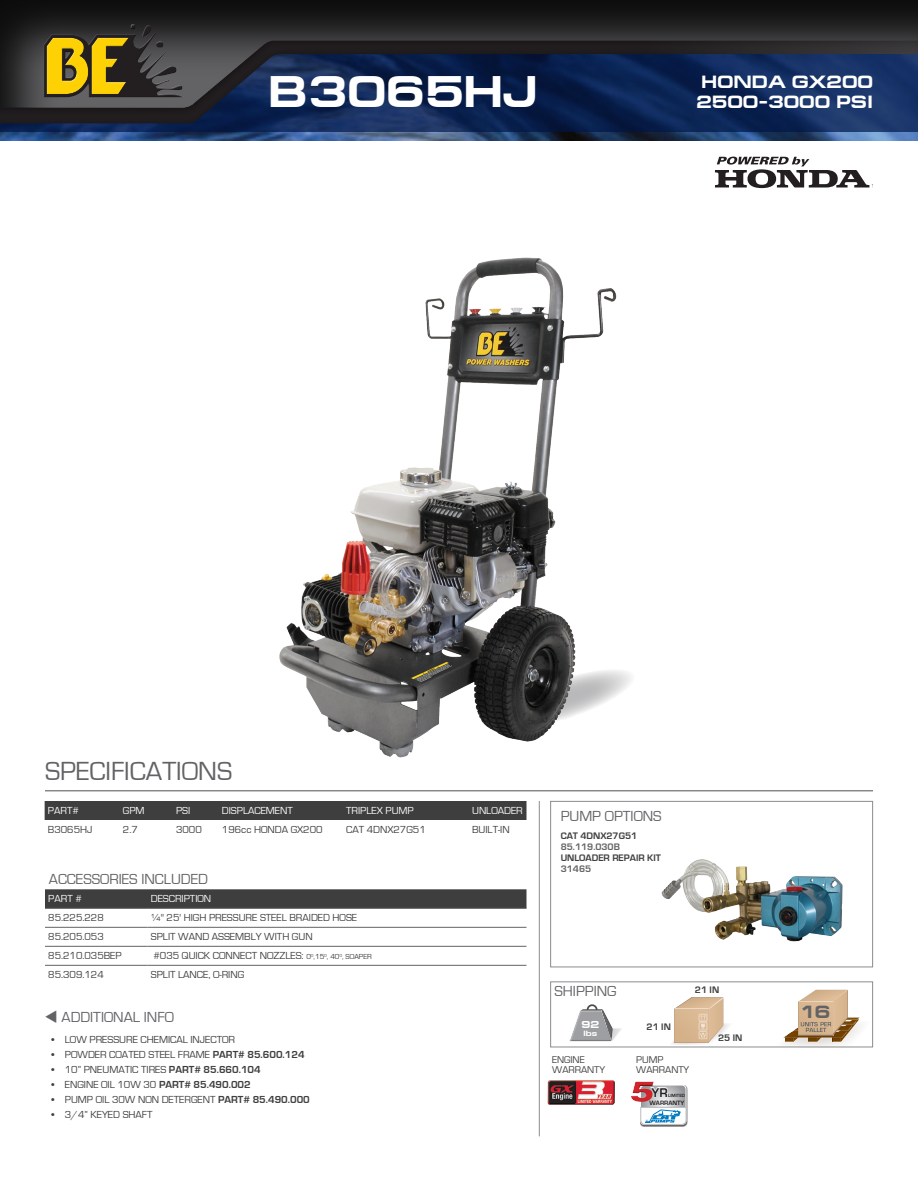
<style>
.page{position:relative;width:918px;height:1188px;background:#fff}
.page>*{position:absolute;margin:0;border:0;box-sizing:border-box;transform-origin:0 0}
.t1{font:700 45px "Europe Ext";color:#fff}
.t2{font:27px "Eurostile";color:#636366}
.t3{font:700 18px/20.2px "Europe Ext";color:#fff}
.t4{font:700 18px "Europe Ext";color:#636366}
.t5{font:15px "Eurostile";color:#636366}
.t6{font:700 13.05px "Eurostile";color:#231f20}
.t7{font:10.5px "Eurostile";color:#3e3e3f}
.t8{font:10.5px "Eurostile";color:#fff}
.t9{font:10.2px/10.2px "Eurostile";color:#3e3e3f}
.t10{font:700 10.2px "Europe Ext";color:#fff}
.t11{font:700 9.75px "Eurostile";color:#3e3e3f}
.t12{font:700 9.75px "Eurostile";color:#636366}
.t13{font:700 7.65px "Europe Ext";color:#fff}
.t14{font:700 6.45px "Eurostile";color:#231f20}
.t15{font:700 4.65px "Eurostile";color:#231f20}
.s1{font-size:7.5px}
.s2{font-weight:700}
</style>
<div class="page">
<img style="left:0;top:131px;width:918px;height:10px">
<svg style="left:0;top:0;width:918px;height:39px;background:#1d1c1d"></svg>
<div style="left:0;top:39px;width:918px;height:92px;background:#231f20;opacity:.04"></div>
<div style="left:0;top:40px;width:918px;height:85px;background:#231f20;opacity:.5"></div>
<div style="left:42px;top:31px;width:141px;height:67px;background:#231f20;opacity:.75"></div>
<svg style="left:43px;top:23px;width:140px;height:74px;background:#62572d"></svg>
<div style="left:90px;top:36px;width:40px;height:58px;background:#fff;opacity:.75"></div>
<div style="left:90px;top:38px;width:40px;height:57px;background:#231f20;opacity:.75"></div>
<div style="left:550px;top:981px;width:323px;height:66px;border:1px solid #8a8c8f"></div>
<div style="left:550px;top:801px;width:323px;height:166px;border:1px solid #8a8c8f"></div>
<hr style="left:539px;top:801px;width:1px;height:335px;background:#8a8c8f">
<div style="left:832px;top:989px;width:17px;height:47px;background:#efeae5"></div>
<svg style="left:771px;top:990px;width:103px;height:58px"></svg>
<div style="left:45px;top:801px;width:481px;height:19px;background:#3e3e3f"></div>
<div style="left:45px;top:889px;width:481px;height:19px;background:#3e3e3f"></div>
<hr style="left:45px;top:908px;width:103px;height:1px;background:#636366">
<hr style="left:148px;top:908px;width:379px;height:1px;background:#636366">
<hr style="left:45px;top:927px;width:103px;height:1px;background:#636366">
<hr style="left:148px;top:927px;width:379px;height:1px;background:#636366">
<hr style="left:45px;top:946px;width:103px;height:1px;background:#636366">
<hr style="left:148px;top:946px;width:379px;height:1px;background:#636366">
<hr style="left:45px;top:965px;width:103px;height:1px;background:#636366">
<hr style="left:148px;top:965px;width:379px;height:1px;background:#636366">
<svg style="left:569px;top:1004px;width:52px;height:38px"></svg>
<svg style="left:671px;top:997px;width:58px;height:48px"></svg>
<div style="left:708px;top:997px;width:16px;height:46px;background:#231f20;opacity:.75"></div>
<img style="left:698px;top:1013px;width:10px;height:27px">
<hr style="left:45px;top:790px;width:828px;height:1px;background:#636366">
<svg style="left:616px;top:670px;width:15px;height:25px"></svg>
<img style="left:279px;top:257px;width:337px;height:501px">
<img style="left:661px;top:859px;width:182px;height:83px">
<img style="left:548px;top:1080px;width:66px;height:25px">
<div style="left:640px;top:1085px;width:48px;height:41px;background:#231f20;opacity:.75"></div>
<svg style="left:640px;top:1085px;width:47px;height:40px"></svg>
<div style="left:630px;top:1081px;width:24px;height:17px;background:#fff;opacity:.75"></div>
<div style="left:630px;top:1082px;width:24px;height:21px;background:#231f20;opacity:.75"></div>
<svg style="left:715px;top:157px;width:158px;height:31px"></svg>
<h1 class="t1" style="left:268px;top:67px;width:271px">B3065HJ</h1>
<h3 class="t3" style="left:696px;top:72px;width:178px">HONDA GX200<br>2500-3000 PSI</h3>
<h2 class="t2" style="left:45px;top:757px;width:133px">SPECIFICATIONS</h2>
<p class="t8" style="left:48px;top:805px;width:32px">PART#</p>
<p class="t8" style="left:123px;top:805px;width:8px">GPM</p>
<p class="t8" style="left:176px;top:805px;width:6px">PSI</p>
<p class="t8" style="left:222px;top:805px;width:73px">DISPLACEMENT</p>
<p class="t8" style="left:346px;top:805px;width:69px">TRIPLEX PUMP</p>
<p class="t8" style="left:472px;top:805px;width:8px">UNLO</p>
<p class="t8" style="left:498px;top:805px;width:14px">ADER</p>
<p class="t7" style="left:48px;top:824px;width:46px">B3065HJ</p>
<p class="t7" style="left:123px;top:824px;width:16px">2.7</p>
<p class="t7" style="left:176px;top:824px;width:27px">3000</p>
<p class="t7" style="left:222px;top:824px;width:102px">196CC HONDA GX200</p>
<p class="t7" style="left:346px;top:824px;width:35px">CAT 4DNX</p>
<p class="t7" style="left:394px;top:824px;width:34px">27G51</p>
<p class="t7" style="left:472px;top:824px;width:13px">BUILT</p>
<p class="t7" style="left:498px;top:824px;width:8px">-IN</p>
<h3 class="t5" style="left:49px;top:871px;width:161px">ACCESSORIES INCLUDED</h3>
<p class="t8" style="left:48px;top:893px;width:35px">PART #</p>
<p class="t8" style="left:151px;top:893px;width:62px">DESCRIPTION</p>
<p class="t7" style="left:48px;top:912px;width:57px">85.225.228</p>
<p class="t7" style="left:151px;top:912px;width:40px">¼" 25' HIGH</p>
<p class="t7" style="left:209px;top:912px;width:7px">PRESSURE</p>
<p class="t7" style="left:260px;top:912px;width:80px">STEEL BRAIDED HOSE</p>
<p class="t7" style="left:48px;top:931px;width:57px">85.205.053</p>
<p class="t7" style="left:151px;top:931px;width:163px">SPLIT WAND ASSEMBLY WITH GUN</p>
<p class="t7" style="left:48px;top:950px;width:69px">85.210.035BEP</p>
<p class="t7" style="left:153px;top:950px;width:220px">#035 QUICK CONNECT NOZZLES: <span class="s1">0</span><sup>0</sup><span class="s1">,15</span><sup>0</sup><span class="s1">, 40</span><sup>0</sup><span class="s1">, SOAPER</span></p>
<p class="t7" style="left:48px;top:969px;width:57px">85.309.124</p>
<p class="t7" style="left:151px;top:969px;width:95px">SPLIT LANCE, O-RING</p>
<h3 class="t5" style="left:45px;top:1009px;width:130px">▼ ADDITIONAL IN FO</h3>
<p class="t7" style="left:51px;top:1034px;width:185px">• LOW PRESSURE CHEMICAL INJECTOR</p>
<p class="t7" style="left:51px;top:1049px;width:255px">• POWDER COATED STEEL FRAME <span class="s2">PART# 85.600.124</span></p>
<p class="t7" style="left:51px;top:1064px;width:211px">• 10” PNEUMATIC TIRES <span class="s2">PART# 85.660.104</span></p>
<p class="t7" style="left:51px;top:1079px;width:201px">• ENGINE OIL 10W 30 <span class="s2">PART# 85.490.002</span></p>
<p class="t7" style="left:51px;top:1094px;width:260px">• PUMP OIL 30W NON DETERGENT <span class="s2">PART# 85.490.000</span></p>
<p class="t7" style="left:51px;top:1109px;width:103px">• 3/4” KEYED SHAFT</p>
<h3 class="t5" style="left:561px;top:808px;width:103px">PUMP OPTIONS</h3>
<p class="t11" style="left:561px;top:830px;width:78px">CAT 4DNX27G51</p>
<p class="t12" style="left:561px;top:841px;width:61px">85.119.030B</p>
<p class="t11" style="left:561px;top:852px;width:76px">UNLOADER REPAIR</p>
<p class="t11" style="left:647px;top:852px;width:11px">KIT</p>
<p class="t12" style="left:561px;top:864px;width:32px">31465</p>
<h3 class="t5" style="left:555px;top:983px;width:63px">SHIPPING</h3>
<p class="t10" style="left:582px;top:1019px;width:19px">92</p>
<p class="t13" style="left:584px;top:1029px;width:15px">lbs</p>
<p class="t11" style="left:647px;top:1022px;width:26px">21 IN</p>
<p class="t11" style="left:695px;top:985px;width:26px">21 IN</p>
<p class="t11" style="left:718px;top:1032px;width:26px">25 IN</p>
<p class="t9" style="left:552px;top:1055px;width:34px">ENGINE<br>WARR</p>
<p class="t9" style="left:581px;top:1065px;width:13px">ANTY</p>
<p class="t9" style="left:636px;top:1055px;width:29px">PUMP<br>WARR</p>
<p class="t9" style="left:665px;top:1065px;width:13px">ANTY</p>
<p class="t6" style="left:651px;top:1085px;width:16px">YR</p>
<p class="t15" style="left:668px;top:1093px;width:18px">LIMITED</p>
<p class="t14" style="left:650px;top:1100px;width:36px">WARRANTY</p>
<h3 class="t4" style="left:801px;top:1002px;width:31px">16</h3>
</div>
